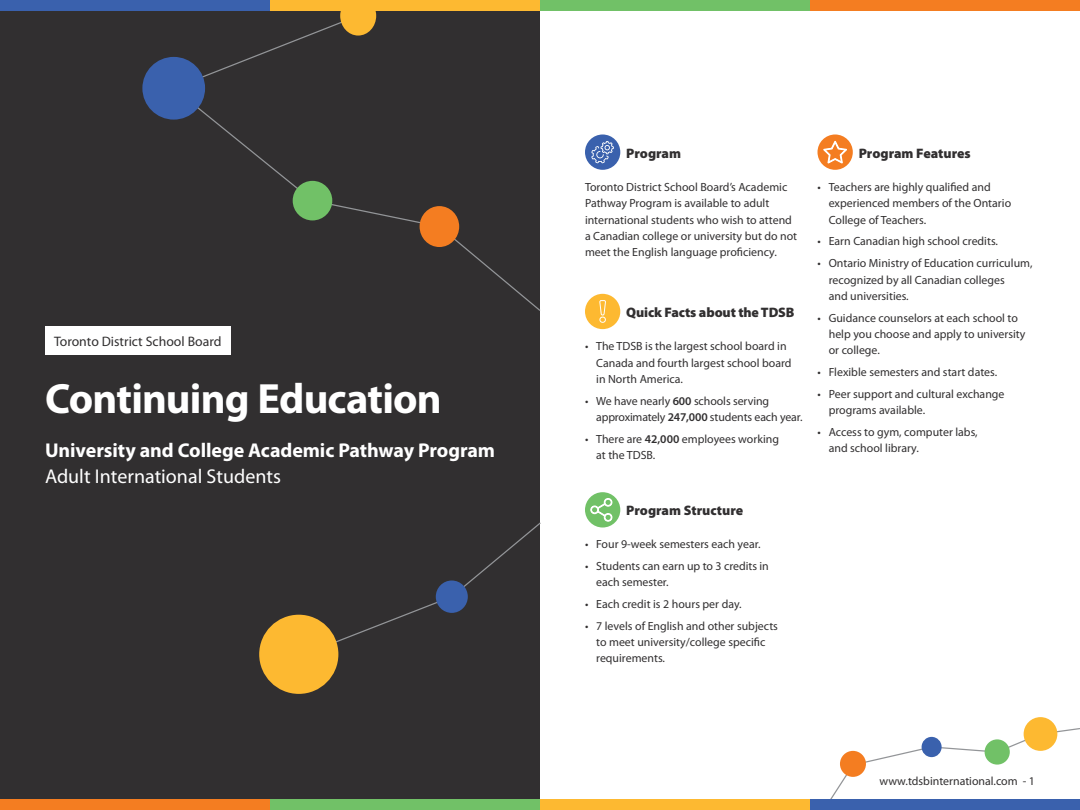
<style>
.page{position:relative;width:1080px;height:810px;background:#fff}
.page>*{position:absolute;margin:0;border:0;box-sizing:border-box;transform-origin:0 0}
.t1{font:700 42.5px "Myriad Pro";letter-spacing:-.02em;color:#fff}
.t2{font:700 20px/26.2px "Myriad Pro";letter-spacing:-.005em;color:#fff}
.t3{font:900 13.75px "Myriad Pro";letter-spacing:-.005em;color:#312f30}
.t4{font:13.75px "Myriad Pro";color:#312f30}
.t5{font:11.88px/16.2px "Myriad Pro";color:#312f30}
.s1{font-weight:400}
.s2{font-weight:600}
</style>
<div class="page">
<svg style="left:830px;top:727px;width:250px;height:72px"></svg>
<div style="left:0;top:0;width:540px;height:810px;background:#312f30"></div>
<svg style="left:173px;top:13px;width:368px;height:298px"></svg>
<svg style="left:297px;top:522px;width:244px;height:136px"></svg>
<div style="left:45px;top:327px;width:185px;height:28px;background:#fff"></div>
<svg style="left:340px;top:11px;width:36px;height:25px"></svg>
<div style="left:293px;top:181px;width:39px;height:39px;background:#71c167;border-radius:50%"></div>
<div style="left:420px;top:206px;width:39px;height:41px;background:#f47d21;border-radius:50%"></div>
<div style="left:142px;top:57px;width:63px;height:63px;background:#3a61ad;border-radius:50%"></div>
<div style="left:436px;top:581px;width:32px;height:32px;background:#3a61ad;border-radius:50%"></div>
<div style="left:922px;top:737px;width:20px;height:20px;background:#3a61ad;border-radius:50%"></div>
<div style="left:259px;top:615px;width:79px;height:79px;background:#fdb931;border-radius:50%"></div>
<div style="left:585px;top:134px;width:35px;height:36px;background:#3a61ad;border-radius:50%"></div>
<svg style="left:591px;top:141px;width:23px;height:22px"></svg>
<div style="left:585px;top:294px;width:35px;height:35px;background:#fdb931;border-radius:50%"></div>
<svg style="left:599px;top:300px;width:7px;height:23px"></svg>
<div style="left:585px;top:492px;width:35px;height:36px;background:#71c167;border-radius:50%"></div>
<svg style="left:590px;top:498px;width:22px;height:24px"></svg>
<svg style="left:817px;top:134px;width:36px;height:36px"></svg>
<svg style="left:823px;top:141px;width:24px;height:28px"></svg>
<div style="left:985px;top:739px;width:25px;height:26px;background:#71c167;border-radius:50%"></div>
<div style="left:1024px;top:717px;width:33px;height:34px;background:#fdb931;border-radius:50%"></div>
<div style="left:840px;top:751px;width:26px;height:26px;background:#f47d21;border-radius:50%"></div>
<div style="left:540px;top:799px;width:270px;height:11px;background:#fdb931"></div>
<div style="left:270px;top:799px;width:270px;height:11px;background:#71c167"></div>
<div style="left:0;top:799px;width:270px;height:11px;background:#f47d21"></div>
<div style="left:810px;top:799px;width:270px;height:11px;background:#3a61ad"></div>
<div style="left:270px;top:0;width:270px;height:11px;background:#fdb931"></div>
<div style="left:540px;top:0;width:270px;height:11px;background:#71c167"></div>
<div style="left:810px;top:0;width:270px;height:11px;background:#f47d21"></div>
<div style="left:0;top:0;width:270px;height:11px;background:#3a61ad"></div>
<p class="t4" style="left:54px;top:333px;width:169px">Toronto District School Board</p>
<h2 class="t1" style="left:45px;top:371px;width:398px">Continuing Education</h2>
<p class="t2" style="left:45px;top:437px;width:452px">University and College Academic Pathway Program<br><span class="s1">Adult International Students</span></p>
<h3 class="t3" style="left:626px;top:144px;width:56px">Program</h3>
<p class="t5" style="left:585px;top:179px;width:214px">Toronto District School Board’s Academic Pathway Program is available to adult international students who wish to attend a Canadian college or university but do not meet the English language proficiency.</p>
<h3 class="t3" style="left:626px;top:304px;width:170px">Quick Facts about the TDSB</h3>
<p class="t5" style="left:596px;top:338px;width:197px;text-indent:-11px">• The TDSB is the largest school board in<br>Canada and fourth largest school board in North America.</p>
<p class="t5" style="left:596px;top:393px;width:208px;text-indent:-11px">• We have nearly <span class="s2">600</span> schools serving approximately <span class="s2">247,000</span> students each year.</p>
<p class="t5" style="left:596px;top:431px;width:184px;text-indent:-11px">• There are <span class="s2">42,000</span> employees working at the TDSB.</p>
<h3 class="t3" style="left:859px;top:144px;width:114px">Program Features</h3>
<p class="t5" style="left:829px;top:179px;width:184px;text-indent:-11px">• Teachers are highly qualified and experienced members of the Ontario<br>College of Teachers.</p>
<p class="t5" style="left:818px;top:233px;width:182px">• Earn Canadian high school credits.</p>
<p class="t5" style="left:829px;top:255px;width:205px;text-indent:-11px">• Ontario Ministry of Education curriculum, recognized by all Canadian colleges<br>and universities.</p>
<p class="t5" style="left:829px;top:309px;width:198px;text-indent:-11px">• Guidance counselors at each school to help you choose and apply to university or college.</p>
<p class="t5" style="left:818px;top:364px;width:181px">• Flexible semesters and start dates.</p>
<p class="t5" style="left:829px;top:386px;width:177px;text-indent:-11px">• Peer support and cultural exchange programs available.</p>
<p class="t5" style="left:829px;top:424px;width:150px;text-indent:-11px">• Access to gym, computer labs, and school library.</p>
<h3 class="t3" style="left:626px;top:501px;width:118px">Program Structure</h3>
<p class="t5" style="left:585px;top:536px;width:177px">• Four 9-week semesters each year.</p>
<p class="t5" style="left:596px;top:558px;width:174px;text-indent:-11px">• Students can earn up to 3 credits in each semester.</p>
<p class="t5" style="left:585px;top:596px;width:158px">• Each credit is 2 hours per day.</p>
<p class="t5" style="left:596px;top:618px;width:183px;text-indent:-11px">• 7 levels of English and other subjects to meet university/college specific requirements.</p>
<p class="t5" style="left:880px;top:773px;width:157px">www.tdsbinternational.com - 1</p>
</div>
